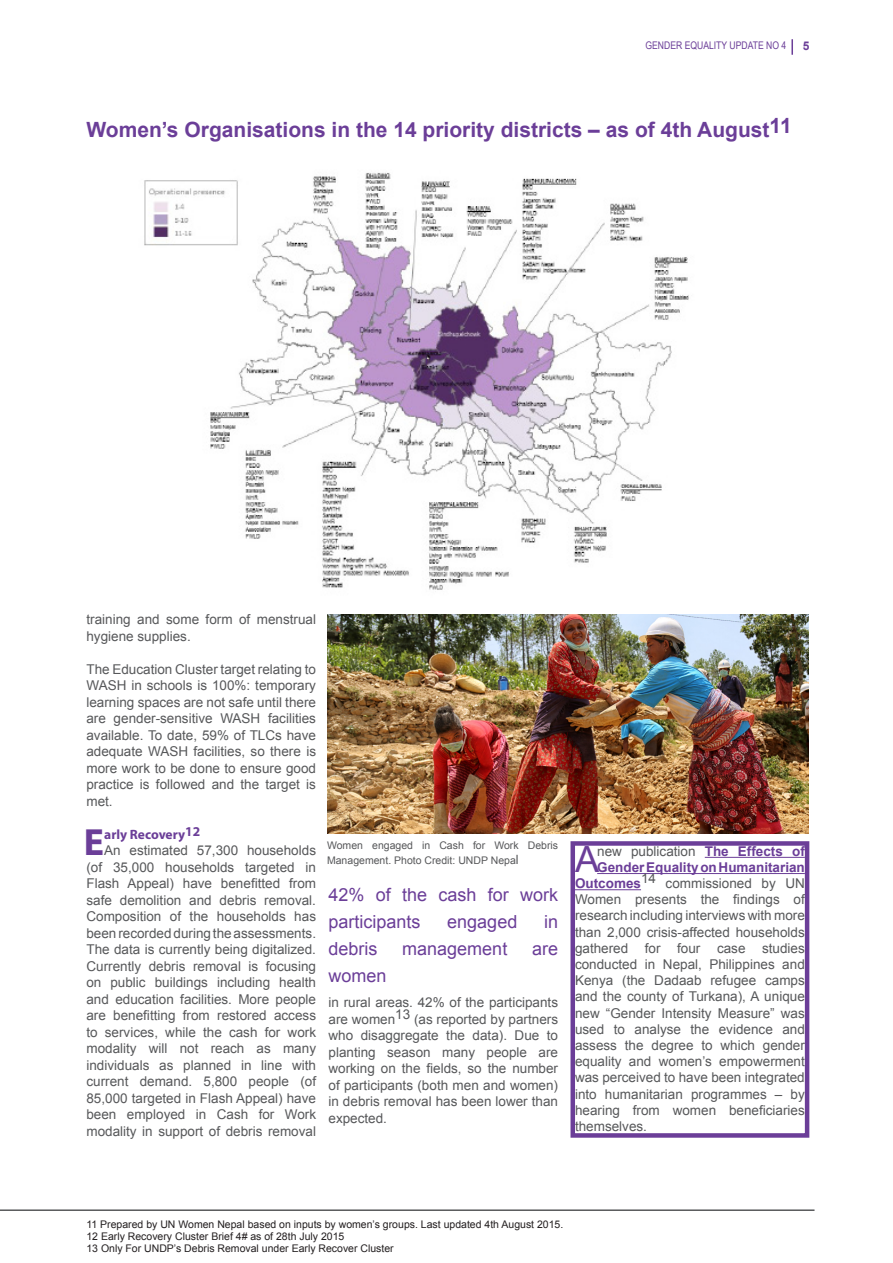
<style>
.page{position:relative;width:893px;height:1263px;background:#fff}
.page>*{position:absolute;margin:0;border:0;box-sizing:border-box;transform-origin:0 0}
.body{font:700 37.95px "Myriad Pro";color:#6b3e98}
.body-2{font:36.15px "Arial";color:#6b3e98}
.heading_1{font:700 21px "Arial";color:#6b3e98}
.body-3{font:18px/27px "Arial";color:#6b3e98}
.body-4{font:13.5px/16.5px "Arial";color:#57585a;text-align:justify}
.body-5{font:700 13.5px "Arial";color:#6b3e98}
.body-6{font:700 13.5px "Myriad Pro";color:#6b3e98}
.heading_1-2{font:700 12px "Arial";color:#6b3e98}
.t1{font:10.5px "Arial";color:#231f20}
.body-7{font:10.5px/15.3px "Arial";color:#57585a}
.heading_1-3{font:10.5px "Arial Narrow";color:#6b3e98}
.s1{font-size:12.75px}
.s2{font-weight:700;color:#6b3e98}
</style>
<div class="page">
<svg style="left:791px;top:39px;width:2px;height:16px"></svg>
<hr style="left:0;top:1209px;width:814px;height:2px;background:#57585a">
<img style="left:328px;top:614px;width:481px;height:219px">
<img style="left:144px;top:173px;width:545px;height:417px">
<hr style="left:705px;top:857px;width:100px;height:1px;background:#6b3e98">
<hr style="left:597px;top:873px;width:208px;height:1px;background:#6b3e98">
<hr style="left:575px;top:889px;width:66px;height:1px;background:#6b3e98">
<div style="left:570px;top:841px;width:239px;height:297px;border:4px solid #6b3e98"></div>
<p class="heading_1-3" style="left:645px;top:38px;width:142px">GENDER EQUALITY UPDATE NO 4</p>
<p class="heading_1-2" style="left:803px;top:38px;width:8px">5</p>
<p class="heading_1" style="left:86px;top:116px;width:707px">Women’s Organisations in the 14 priority districts – as of 4th August11</p>
<p class="body-4" style="left:86px;top:611px;width:231px">training and some form of menstrual hygiene supplies.</p>
<p class="body-4" style="left:86px;top:661px;width:231px">The Education Cluster target relating to WASH in schools is 100%: temporary learning spaces are not safe until there are gender-sensitive WASH facilities available. To date, 59% of TLCs have adequate WASH facilities, so there is more work to be done to ensure good practice is followed and the target is met.</p>
<p class="body" style="left:84px;top:818px;width:22px">E</p>
<p class="body-6" style="left:104px;top:825px;width:97px">arly Recovery12</p>
<p class="body-4" style="left:86px;top:842px;width:231px;text-indent:18px">An estimated 57,300 households (of 35,000 households targeted in Flash Appeal) have benefitted from safe demolition and debris removal.<br>Composition of the households has been recorded during the assessments.<br>The data is currently being digitalized.<br>Currently debris removal is focusing on public buildings including health and education facilities. More people are benefitting from restored access to services, while the cash for work modality will not reach as many individuals as planned in line with current demand. 5,800 people (of 85,000 targeted in Flash Appeal) have been employed in Cash for Work modality in support of debris removal</p>
<p class="body-7" style="left:327px;top:838px;width:233px">Women engaged in Cash for Work Debris<br>Management. Photo Credit: UNDP Nepa<span class="s1">l</span></p>
<p class="body-2" style="left:575px;top:835px;width:26px">A</p>
<p class="body-4" style="left:597px;top:843px;width:209px">new publication <span class="s2">The Effects of</span></p>
<p class="body-5" style="left:597px;top:858px;width:209px">Gender Equality on Humanitarian</p>
<p class="body-4" style="left:575px;top:875px;width:231px"><span class="s2">Outcomes</span>14 commissioned by UN</p>
<p class="body-4" style="left:575px;top:891px;width:231px">Women presents the findings of</p>
<p class="body-4" style="left:575px;top:907px;width:231px">research including interviews with more</p>
<p class="body-4" style="left:575px;top:924px;width:231px">than 2,000 crisis-affected households</p>
<p class="body-4" style="left:575px;top:940px;width:231px">gathered for four case studies</p>
<p class="body-4" style="left:575px;top:956px;width:231px">conducted in Nepal, Philippines and</p>
<p class="body-4" style="left:575px;top:972px;width:231px">Kenya (the Dadaab refugee camps</p>
<p class="body-4" style="left:575px;top:988px;width:231px">and the county of Turkana), A unique</p>
<p class="body-4" style="left:575px;top:1005px;width:231px">new “Gender Intensity Measure” was</p>
<p class="body-4" style="left:575px;top:1021px;width:231px">used to analyse the evidence and</p>
<p class="body-4" style="left:575px;top:1037px;width:231px">assess the degree to which gender</p>
<p class="body-4" style="left:575px;top:1053px;width:231px">equality and women’s empowerment</p>
<p class="body-4" style="left:575px;top:1069px;width:231px">was perceived to have been integrated</p>
<p class="body-4" style="left:575px;top:1086px;width:231px">into humanitarian programmes – by</p>
<p class="body-4" style="left:575px;top:1102px;width:231px">hearing from women beneficiaries</p>
<p class="body-4" style="left:575px;top:1118px;width:74px">themselves.</p>
<p class="body-3" style="left:328px;top:881px;width:231px">42% of the cash for work participants</p>
<p class="body-3" style="left:447px;top:908px;width:72px">engaged</p>
<p class="body-3" style="left:544px;top:908px;width:16px">in</p>
<p class="body-3" style="left:328px;top:935px;width:51px">debris</p>
<p class="body-3" style="left:402px;top:935px;width:107px">management</p>
<p class="body-3" style="left:532px;top:935px;width:28px">are</p>
<p class="body-3" style="left:328px;top:962px;width:60px">women</p>
<p class="body-4" style="left:328px;top:994px;width:231px">in rural areas. 42% of the participants are women13 (as reported by partners who disaggregate the data). Due to planting season many people are working on the fields, so the number of participants (both men and women) in debris removal has been lower than expected.</p>
<p class="t1" style="left:86px;top:1217px;width:478px">11 Prepared by UN Women Nepal based on inputs by women’s groups. Last updated 4th August 2015.</p>
<p class="t1" style="left:86px;top:1229px;width:259px">12 Early Recovery Cluster Brief 4# as of 28th July 2015</p>
<p class="t1" style="left:86px;top:1241px;width:309px">13 Only For UNDP’s Debris Removal under Early Recover Cluster</p>
</div>
